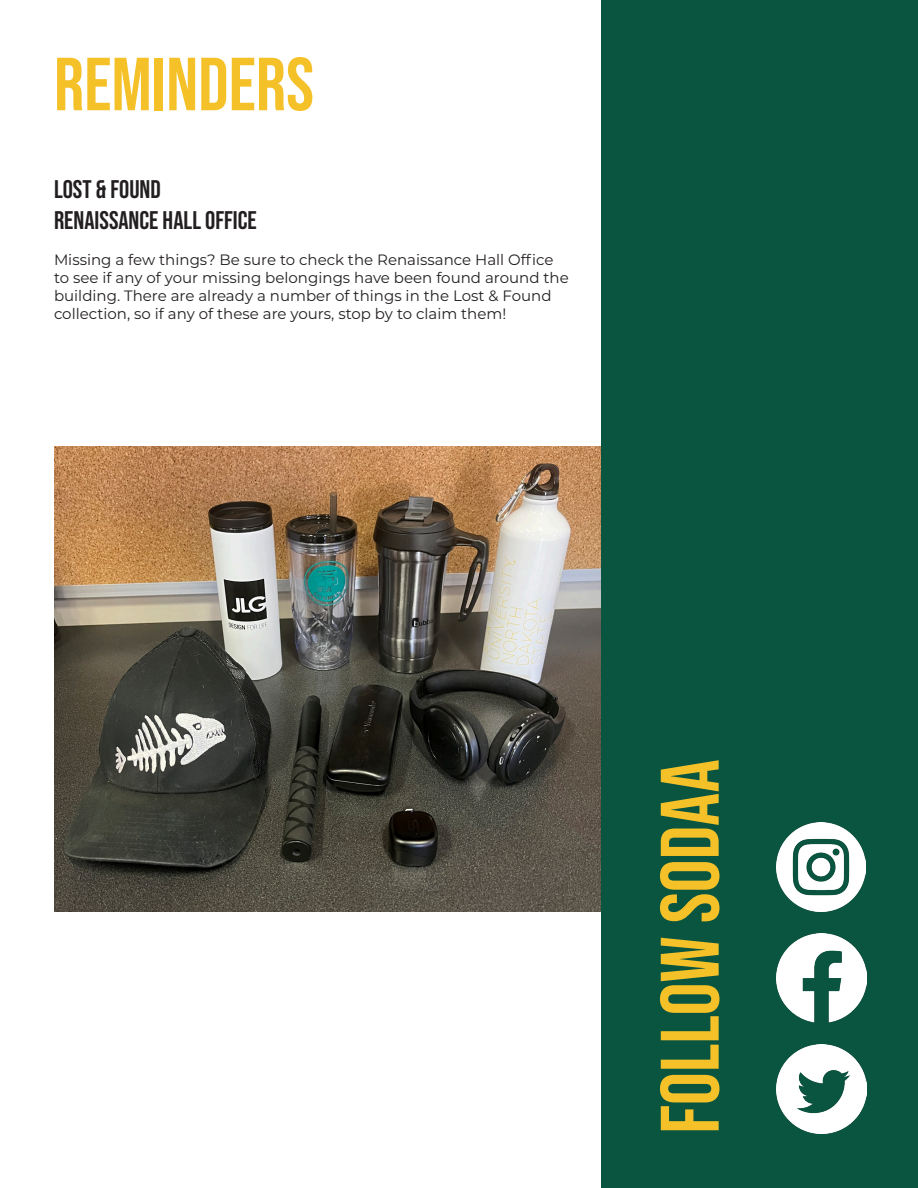
<style>
.page{position:relative;width:918px;height:1188px;background:#fff}
.page>*{position:absolute;margin:0;border:0;box-sizing:border-box;transform-origin:0 0}
.t1{font:82.65px "Bebas Neue";color:#f5c129}
.t2{font:75px "Bebas Neue";color:#f5c129}
.t3{font:25.5px "Bebas Neue";color:#231f20}
.t4{font:15px/18px "Montserrat";color:#231f20}
</style>
<div class="page">
<img style="left:54px;top:446px;width:548px;height:466px">
<div style="left:602px;top:0;width:316px;height:1188px;background:#0a5540"></div>
<img style="left:777px;top:933px;width:90px;height:90px">
<img style="left:777px;top:823px;width:89px;height:89px">
<img style="left:777px;top:1044px;width:90px;height:90px">
<p class="t2" style="left:54px;top:42px;width:262px">REMINDERS</p>
<p class="t3" style="left:54px;top:175px;width:108px">LOST &amp; FOUND</p>
<p class="t3" style="left:54px;top:206px;width:204px">RENAISSANCE HALL OFFICE</p>
<p class="t4" style="left:54px;top:250px;width:516px">Missing a few things? Be sure to check the Renaissance Hall Office to see if any of your missing belongings have been found around the building. There are already a number of things in the Lost &amp; Found collection, so if any of these are yours, stop by to claim them!</p>
<p class="t1" style="left:643px;top:1134px;width:376px;rotate:-90deg">follow sodaa</p>
</div>
